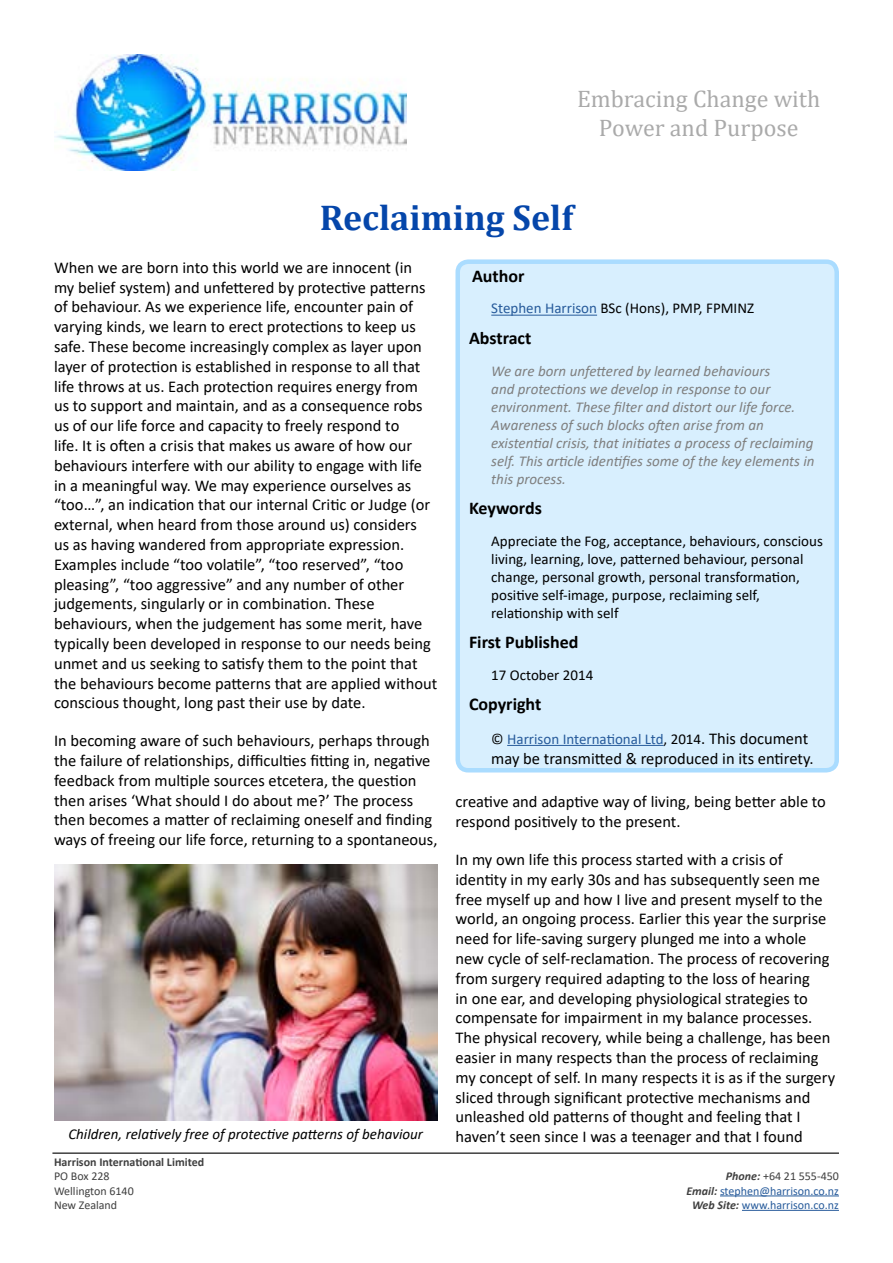
<style>
.page{position:relative;width:893px;height:1263px;background:#fff}
.page>*{position:absolute;margin:0;border:0;box-sizing:border-box;transform-origin:0 0}
.t1{font:700 36px "Cambria";color:#0546aa}
.t2{font:24px/28.8px "Cambria";color:#aaa;text-align:center}
.t3{font:700 18px "Calibri";color:#000}
.t4{font:16.5px/19.8px "Calibri";color:#000}
.t5{font:italic 15px/18px "Calibri";color:#7f7f7f}
.t6{font:15px/18px "Calibri";color:#000}
.t7{font:italic 15px "Calibri";color:#000}
.t8{font:15px "Calibri";color:#275b9b}
.t9{font:12px/14.4px "Calibri";color:#275b9b;text-align:right}
.t10{font:12px/14.4px "Calibri";color:#404040}
.t11{font:700 12px "Calibri";color:#404040}
.s1{color:#275b9b}
.s2{color:#000}
.s3{font-size:16.5px;color:#000}
.s4{font-weight:700;font-style:italic;color:#404040}
.s5{color:#404040}
</style>
<div class="page">
<img style="left:55px;top:55px;width:351px;height:115px">
<hr style="left:720px;top:1195px;width:119px;height:1px;background:#275b9b">
<hr style="left:742px;top:1210px;width:97px;height:1px;background:#275b9b">
<hr style="left:52px;top:1152px;width:787px;height:2px;background:#404040">
<div style="left:458px;top:262px;width:379px;height:508px;background:#d8effe;border-radius:10px"></div>
<hr style="left:491px;top:315px;width:106px;height:1px;background:#275b9b">
<hr style="left:507px;top:745px;width:157px;height:1px;background:#275b9b">
<div style="left:455px;top:259px;width:384px;height:513px;border:4px solid #aadcff;border-radius:10px"></div>
<img style="left:54px;top:865px;width:383px;height:255px">
<h2 class="t2" style="left:577px;top:84px;width:245px">Embracing Change with<br>Power and Purpose</h2>
<h1 class="t1" style="left:320px;top:193px;width:255px">Reclaiming Self</h1>
<p class="t4" style="left:54px;top:257px;width:385px">When we are born into this world we are innocent (in<br>my belief system) and unfettered by protective patterns of behaviour. As we experience life, encounter pain of varying kinds, we learn to erect protections to keep us safe. These become increasingly complex as layer upon layer of protection is established in response to all that life throws at us. Each protection requires energy from<br>us to support and maintain, and as a consequence robs us of our life force and capacity to freely respond to<br>life. It is often a crisis that makes us aware of how our behaviours interfere with our ability to engage with life in a meaningful way. We may experience ourselves as “too…”, an indication that our internal Critic or Judge (or external, when heard from those around us) considers<br>us as having wandered from appropriate expression.<br>Examples include “too volatile”, “too reserved”, “too pleasing”, “too aggressive” and any number of other judgements, singularly or in combination. These behaviours, when the judgement has some merit, have typically been developed in response to our needs being unmet and us seeking to satisfy them to the point that the behaviours become patterns that are applied without conscious thought, long past their use by date.</p>
<p class="t4" style="left:54px;top:730px;width:385px">In becoming aware of such behaviours, perhaps through the failure of relationships, difficulties fitting in, negative feedback from multiple sources etcetera, the question then arises ‘What should I do about me?’ The process then becomes a matter of reclaiming oneself and finding ways of freeing our life force, returning to a spontaneous,</p>
<p class="t3" style="left:472px;top:263px;width:54px">Author</p>
<p class="t6" style="left:491px;top:299px;width:264px"><span class="s1">Stephen Harrison</span> BSc (Hons), PMP, FPMINZ</p>
<p class="t3" style="left:469px;top:325px;width:64px">Abstract</p>
<p class="t5" style="left:491px;top:361px;width:325px">We are born unfettered by learned behaviours<br>and protections we develop in response to our environment. These filter and distort our life force.<br>Awareness of such blocks often arise from an existential crisis, that initiates a process of reclaiming self. This article identifies some of the key elements in this process.</p>
<p class="t3" style="left:469px;top:495px;width:75px">Keywords</p>
<p class="t6" style="left:491px;top:531px;width:333px">Appreciate the Fog, acceptance, behaviours, conscious living, learning, love, patterned behaviour, personal change, personal growth, personal transformation, positive self-image, purpose, reclaiming self, relationship with self</p>
<p class="t3" style="left:469px;top:630px;width:111px">First Published</p>
<p class="t6" style="left:491px;top:665px;width:104px">17 October 2014</p>
<p class="t3" style="left:469px;top:692px;width:74px">Copyright</p>
<p class="t8" style="left:491px;top:728px;width:318px"><span class="s2">©</span> Harrison International Ltd<span class="s2">, 2014</span><span class="s3">. This document</span></p>
<p class="t4" style="left:491px;top:748px;width:324px">may be transmitted &amp; reproduced in its entirety.</p>
<p class="t4" style="left:455px;top:792px;width:372px">creative and adaptive way of living, being better able to respond positively to the present.</p>
<p class="t4" style="left:455px;top:849px;width:381px">In my own life this process started with a crisis of identity in my early 30s and has subsequently seen me free myself up and how I live and present myself to the world, an ongoing process. Earlier this year the surprise need for life-saving surgery plunged me into a whole new cycle of self-reclamation. The process of recovering from surgery required adapting to the loss of hearing<br>in one ear, and developing physiological strategies to compensate for impairment in my balance processes.<br>The physical recovery, while being a challenge, has been easier in many respects than the process of reclaiming my concept of self. In many respects it is as if the surgery sliced through significant protective mechanisms and unleashed old patterns of thought and feeling that I haven’t seen since I was a teenager and that I found</p>
<p class="t7" style="left:68px;top:1124px;width:356px">Children, relatively free of protective patterns of behaviour</p>
<p class="t11" style="left:54px;top:1153px;width:152px">Harrison International Limited</p>
<p class="t10" style="left:54px;top:1169px;width:81px">PO Box 228<br>Wellington 6140<br>New Zealand</p>
<p class="t9" style="left:686px;top:1169px;width:154px"><span class="s4">Phone:</span> <span class="s5">+64 21 555-450<br></span><span class="s4">Email:</span> stephen@harrison.co.nz<br><span class="s4">Web Site:</span> www.harrison.co.nz</p>
</div>
